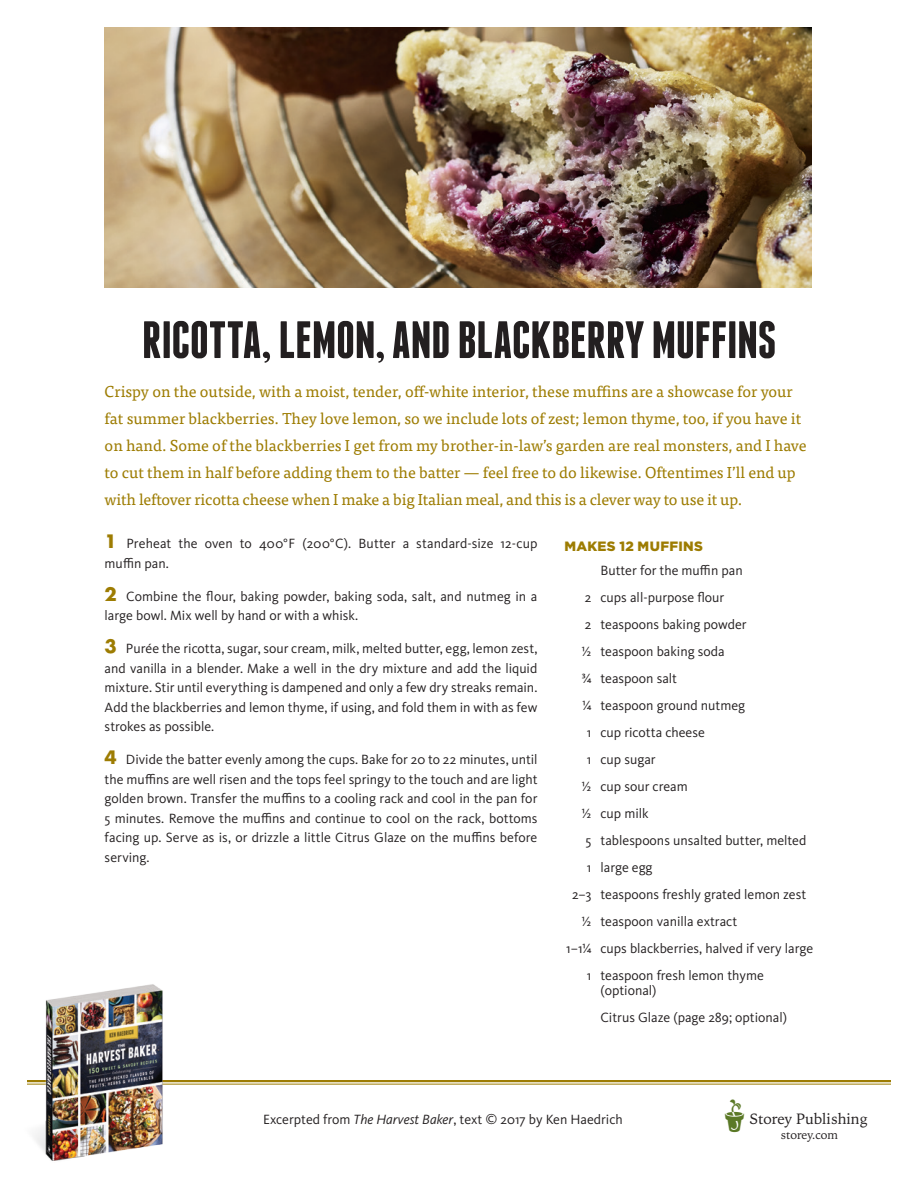
<style>
.page{position:relative;width:918px;height:1188px;background:#fff}
.page>*{position:absolute;margin:0;border:0;box-sizing:border-box;transform-origin:0 0}
.recipe_r1_title{font:700 52.5px "Franchise";letter-spacing:-.01em;color:#231f20}
.t1{font:37.5px "Storey Logotype";color:#5b7927}
.recipe_r1_headnote_C{font:15.75px/27px "Tisa OT";color:#9d7c02}
.t2{font:15px "Storey Logotype";color:#231f20}
.recipe_r1_inst_list{font:13.8px/19.5px "Kievit OT";color:#231f20}
.recipe_r1_ing_entry{font:13.8px/15px "Kievit OT";color:#231f20}
.recipe_r1_yield_CH1{font:900 13.5px "Gotham";letter-spacing:.025em;color:#9d7c02}
.t3{font:12px "Storey Logotype";color:#231f20}
.s1{font-family:"Futura";font-weight:700;font-size:18px;color:#9d7c02}
.s2{font-style:italic}
</style>
<div class="page">
<img style="left:105px;top:27px;width:707px;height:261px">
<hr style="left:27px;top:1080px;width:864px;height:2px;background:#9d7c02">
<hr style="left:27px;top:1084px;width:864px;height:1px;background:#9d7c02">
<img style="left:27px;top:984px;width:203px;height:177px">
<p class="recipe_r1_title" style="left:142px;top:315px;width:636px">RICOTTA, LEMON, AND BLACKBERRY MUFFINS</p>
<p class="recipe_r1_headnote_C" style="left:105px;top:378px;width:704px">Crispy on the outside, with a moist, tender, off-white interior, these muffins are a showcase for your fat summer blackberries. They love lemon, so we include lots of zest; lemon thyme, too, if you have it on hand. Some of the blackberries I get from my brother-in-law’s garden are real monsters, and I have to cut them in half before adding them to the batter — feel free to do likewise. Oftentimes I’ll end up with leftover ricotta cheese when I make a big Italian meal, and this is a clever way to use it up.</p>
<p class="recipe_r1_yield_CH1" style="left:564px;top:537px;width:140px">MAKES 12 MUFFINS</p>
<p class="recipe_r1_ing_entry" style="left:600px;top:563px;width:144px">Butter for the muffin pan</p>
<p class="recipe_r1_ing_entry" style="left:585px;top:590px;width:141px">2 cups all-purpose flour</p>
<p class="recipe_r1_ing_entry" style="left:585px;top:617px;width:163px">2 teaspoons baking powder</p>
<p class="recipe_r1_ing_entry" style="left:582px;top:644px;width:144px">1/2 teaspoon baking soda</p>
<p class="recipe_r1_ing_entry" style="left:582px;top:671px;width:97px">3/4 teaspoon salt</p>
<p class="recipe_r1_ing_entry" style="left:582px;top:698px;width:164px">1/4 teaspoon ground nutmeg</p>
<p class="recipe_r1_ing_entry" style="left:587px;top:725px;width:119px">1 cup ricotta cheese</p>
<p class="recipe_r1_ing_entry" style="left:587px;top:752px;width:70px">1 cup sugar</p>
<p class="recipe_r1_ing_entry" style="left:582px;top:779px;width:107px">1/2 cup sour cream</p>
<p class="recipe_r1_ing_entry" style="left:582px;top:806px;width:68px">1/2 cup milk</p>
<p class="recipe_r1_ing_entry" style="left:586px;top:833px;width:222px">5 tablespoons unsalted butter, melted</p>
<p class="recipe_r1_ing_entry" style="left:587px;top:860px;width:67px">1 large egg</p>
<p class="recipe_r1_ing_entry" style="left:572px;top:887px;width:236px">2–3 teaspoons freshly grated lemon zest</p>
<p class="recipe_r1_ing_entry" style="left:582px;top:914px;width:157px">1/2 teaspoon vanilla extract</p>
<p class="recipe_r1_ing_entry" style="left:566px;top:941px;width:248px">1–11/4 cups blackberries, halved if very large</p>
<p class="recipe_r1_ing_entry" style="left:600px;top:968px;width:165px;text-indent:-13px">1 teaspoon fresh lemon thyme (optional)</p>
<p class="recipe_r1_ing_entry" style="left:600px;top:1010px;width:188px">Citrus Glaze (page 289; optional)</p>
<p class="recipe_r1_inst_list" style="left:105px;top:534px;width:434px"><span class="s1">1</span> Preheat the oven to 400°F (200°C). Butter a standard-size 12-cup muffin pan.</p>
<p class="recipe_r1_inst_list" style="left:105px;top:586px;width:434px"><span class="s1">2</span> Combine the flour, baking powder, baking soda, salt, and nutmeg in a large bowl. Mix well by hand or with a whisk.</p>
<p class="recipe_r1_inst_list" style="left:105px;top:639px;width:434px;text-align:justify"><span class="s1">3</span> Purée the ricotta, sugar, sour cream, milk, melted butter, egg, lemon zest, and vanilla in a blender. Make a well in the dry mixture and add the liquid mixture. Stir until everything is dampened and only a few dry streaks remain.<br>Add the blackberries and lemon thyme, if using, and fold them in with as few strokes as possible.</p>
<p class="recipe_r1_inst_list" style="left:105px;top:750px;width:434px;text-align:justify"><span class="s1">4</span> Divide the batter evenly among the cups. Bake for 20 to 22 minutes, until the muffins are well risen and the tops feel springy to the touch and are light golden brown. Transfer the muffins to a cooling rack and cool in the pan for 5 minutes. Remove the muffins and continue to cool on the rack, bottoms facing up. Serve as is, or drizzle a little Citrus Glaze on the muffins before serving.</p>
<p class="recipe_r1_ing_entry" style="left:263px;top:1112px;width:361px">Excerpted from <span class="s2">The Harvest Baker</span>, text © 2017 by Ken Haedrich</p>
<p class="t1" style="left:722px;top:1100px;width:26px">ß</p>
<p class="t2" style="left:750px;top:1111px;width:119px">Storey Publishing</p>
<p class="t3" style="left:781px;top:1129px;width:59px">storey.com</p>
</div>
